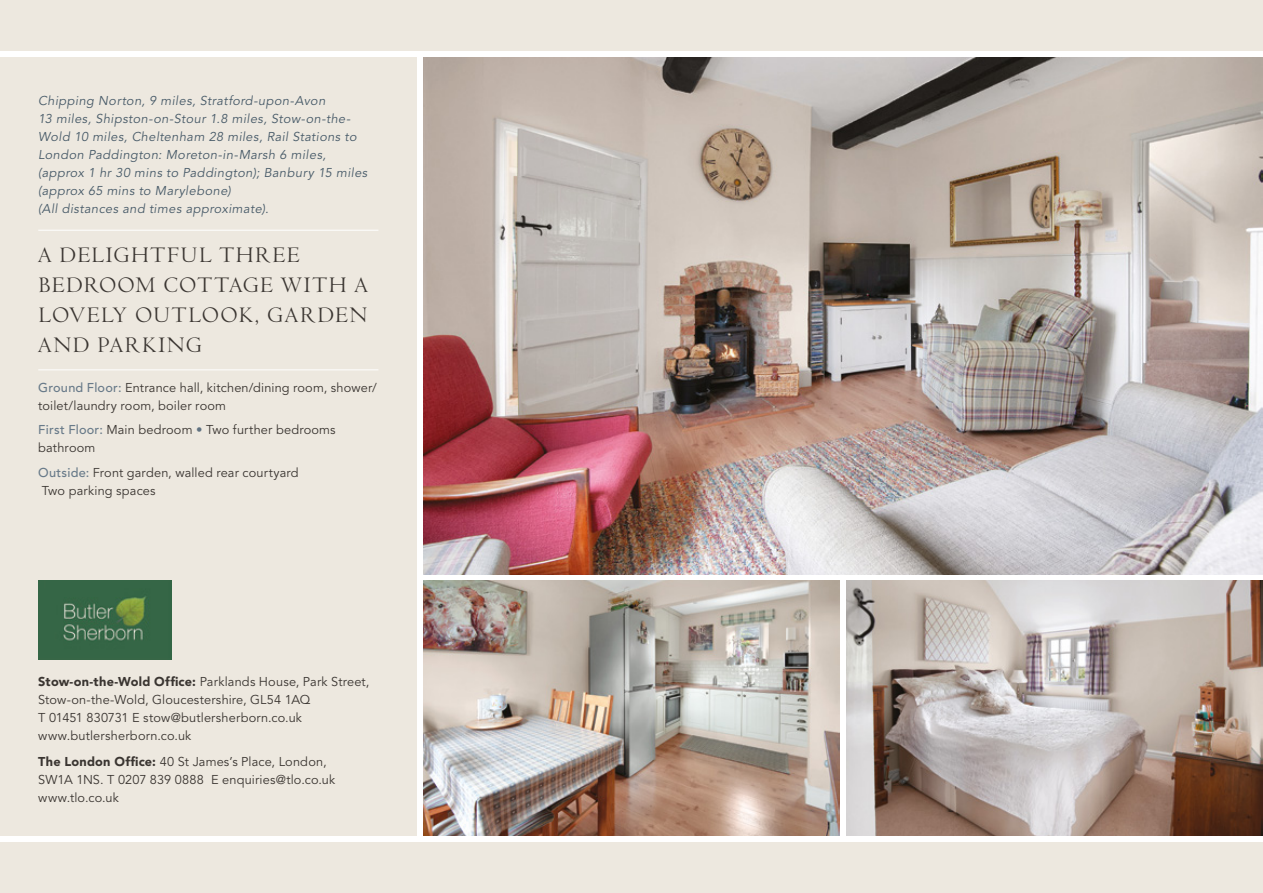
<style>
.page{position:relative;width:1263px;height:893px;background:#fff}
.page>*{position:absolute;margin:0;border:0;box-sizing:border-box;transform-origin:0 0}
.t1{font:24px/30px "Venetian 301 Bt";letter-spacing:.025em;color:#3a3531}
.t2{font:12.75px/18px "Avenir LT Std";letter-spacing:.01em;color:#3a3531}
.t3{font:italic 12.75px/18px "Avenir LT Std";letter-spacing:.035em;color:#475a68}
.s1{font-weight:500;color:#687a89}
.s2{color:#607281}
.s3{font-weight:900}
</style>
<div class="page">
<div style="left:0;top:0;width:1263px;height:51px;background:#ede8df"></div>
<div style="left:0;top:842px;width:1263px;height:51px;background:#ede8df"></div>
<div style="left:0;top:57px;width:417px;height:779px;background:#ede8df"></div>
<hr style="left:38px;top:230px;width:340px;height:1px;background:#fff">
<hr style="left:38px;top:369px;width:340px;height:1px;background:#fff">
<img style="left:38px;top:580px;width:133px;height:79px">
<img style="left:423px;top:57px;width:840px;height:517px">
<img style="left:423px;top:580px;width:417px;height:256px">
<img style="left:846px;top:580px;width:417px;height:256px">
<p class="t3" style="left:38px;top:92px;width:331px">Chipping Norton, 9 miles, Stratford-upon-Avon<br>13 miles, Shipston-on-Stour 1.8 miles, Stow-on-the-Wold 10 miles, Cheltenham 28 miles, Rail Stations to London Paddington: Moreton-in-Marsh 6 miles, (approx 1 hr 30 mins to Paddington); Banbury 15 miles (approx 65 mins to Marylebone)<br>(All distances and times approximate).</p>
<h1 class="t1" style="left:38px;top:240px;width:331px">A DELIGHTFUL THREE<br>BEDROOM COTTAGE WITH A<br>LOVELY OUTLOOK, GARDEN<br>AND PARKING</h1>
<p class="t2" style="left:38px;top:379px;width:340px"><span class="s1">Ground Floor:</span> Entrance hall, kitchen/dining room, shower/ toilet/laundry room, boiler room</p>
<p class="t2" style="left:38px;top:421px;width:299px"><span class="s1">First Floor:</span> Main bedroom <span class="s2">•</span> Two further bedrooms bathroom</p>
<p class="t2" style="left:38px;top:463px;width:262px"><span class="s1">Outside:</span> Front garden, walled rear courtyard<br>Two parking spaces</p>
<p class="t2" style="left:38px;top:673px;width:333px"><span class="s3">Stow-on-the-Wold Office:</span> Parklands House, Park Street, Stow-on-the-Wold, Gloucestershire, GL54 1AQ<br>T 01451 830731 E stow@butlersherborn.co.uk www.butlersherborn.co.uk</p>
<p class="t2" style="left:38px;top:753px;width:299px"><span class="s3">The London Office:</span> 40 St James’s Place, London,<br>SW1A 1NS. T 0207 839 0888 E enquiries@tlo.co.uk www.tlo.co.uk</p>
</div>
